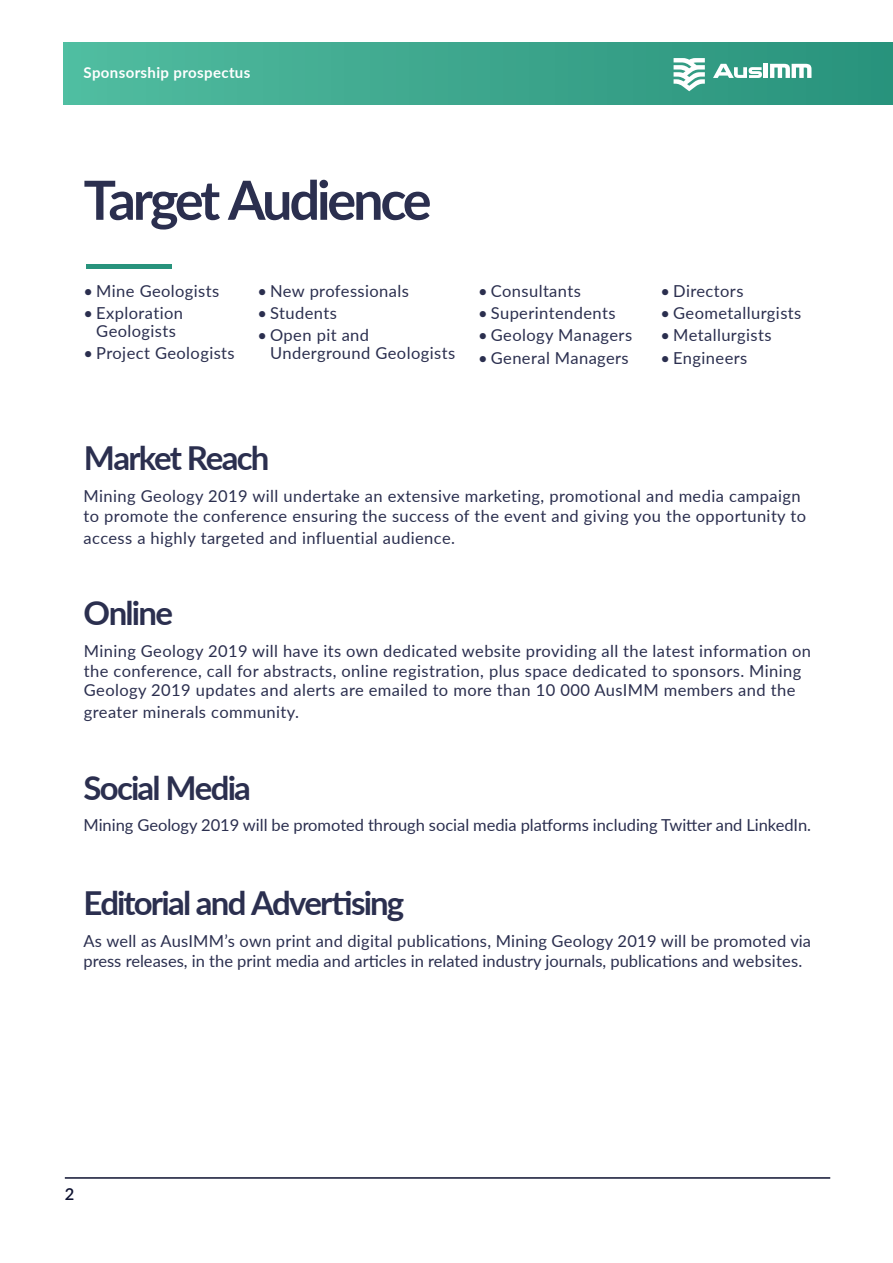
<style>
.page{position:relative;width:893px;height:1263px;background:#fff}
.page>*{position:absolute;margin:0;border:0;box-sizing:border-box;transform-origin:0 0}
.t1{font:700 54px "Lato";letter-spacing:-.06em;color:#2b2f4f}
.t2{font:700 54px "Lato";color:#28937c}
.t3{font:700 33px "Lato";letter-spacing:-.055em;color:#2b2f4f}
.t4{font:16.5px/19.8px "Lato";letter-spacing:.025em;color:#2b2f4f}
.t5{font:16.5px/19.8px "Lato";color:#2b2f4f}
.t6{font:600 16.5px "Lato";color:#0e1231}
.t7{font:700 15px "Lato";letter-spacing:.025em;color:#fff}
</style>
<div class="page">
<div style="left:64px;top:43px;width:829px;height:61px;background:linear-gradient(to right,#51bc9f,#29927b)"></div>
<svg style="left:770px;top:64px;width:41px;height:14px"></svg>
<hr style="left:764px;top:64px;width:4px;height:14px;background:#fff">
<svg style="left:713px;top:64px;width:49px;height:14px"></svg>
<svg style="left:674px;top:58px;width:31px;height:33px"></svg>
<hr style="left:65px;top:1177px;width:765px;height:2px;background:#0e1231">
<p class="t7" style="left:84px;top:61px;width:168px">Sponsorship prospectus</p>
<h1 class="t1" style="left:84px;top:160px;width:349px">Target Audience</h1>
<h1 class="t2" style="left:85px;top:201px;width:90px">____</h1>
<p class="t4" style="left:84px;top:280px;width:137px">• Mine Geologists</p>
<p class="t4" style="left:84px;top:303px;width:101px;line-height:18px;text-align:center">• Exploration<br>Geologists</p>
<p class="t4" style="left:84px;top:343px;width:153px">• Project Geologists</p>
<p class="t4" style="left:257px;top:280px;width:153px">• New professionals</p>
<p class="t4" style="left:257px;top:302px;width:81px">• Students</p>
<p class="t4" style="left:270px;top:326px;width:186px;line-height:18px;text-indent:-13px">• Open pit and<br>Underground Geologists</p>
<p class="t4" style="left:478px;top:280px;width:104px">• Consultants</p>
<p class="t4" style="left:478px;top:302px;width:139px">• Superintendents</p>
<p class="t4" style="left:478px;top:325px;width:156px">• Geology Managers</p>
<p class="t4" style="left:478px;top:347px;width:152px">• General Managers</p>
<p class="t4" style="left:660px;top:280px;width:84px">• Directors</p>
<p class="t4" style="left:660px;top:302px;width:142px">• Geometallurgists</p>
<p class="t4" style="left:660px;top:325px;width:113px">• Metallurgists</p>
<p class="t4" style="left:660px;top:347px;width:88px">• Engineers</p>
<h2 class="t3" style="left:84px;top:434px;width:187px">Market Reach</h2>
<p class="t4" style="left:84px;top:486px;width:724px">Mining Geology 2019 will undertake an extensive marketing, promotional and media campaign to promote the conference ensuring the success of the event and giving you the opportunity to</p>
<p class="t4" style="left:84px;top:527px;width:373px">access a highly targeted and influential audience.</p>
<h2 class="t3" style="left:84px;top:588px;width:91px">Online</h2>
<p class="t4" style="left:84px;top:640px;width:729px">Mining Geology 2019 will have its own dedicated website providing all the latest information on the conference, call for abstracts, online registration, plus space dedicated to sponsors. Mining<br>Geology 2019 updates and alerts are emailed to more than 10 000 AusIMM members and the</p>
<p class="t4" style="left:84px;top:701px;width:217px">greater minerals community.</p>
<h2 class="t3" style="left:84px;top:763px;width:169px">Social Media</h2>
<p class="t5" style="left:84px;top:815px;width:729px">Mining Geology 2019 will be promoted through social media platforms including Twitter and LinkedIn.</p>
<h2 class="t3" style="left:84px;top:879px;width:322px">Editorial and Advertising</h2>
<p class="t5" style="left:84px;top:930px;width:729px">As well as AusIMM’s own print and digital publications, Mining Geology 2019 will be promoted via press releases, in the print media and articles in related industry journals, publications and websites.</p>
<p class="t6" style="left:65px;top:1182px;width:11px">2</p>
</div>
